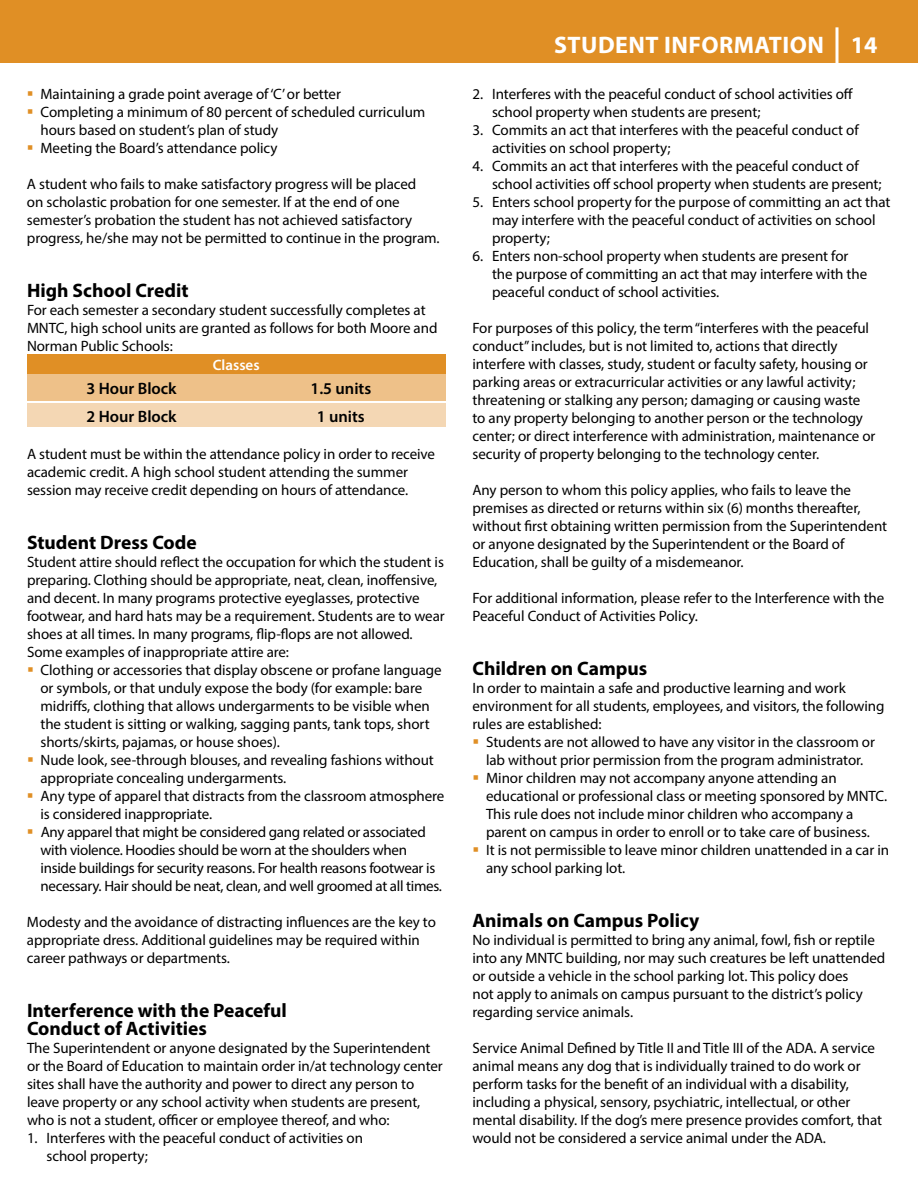
<style>
.page{position:relative;width:918px;height:1188px;background:#fff}
.page>*{position:absolute;margin:0;border:0;box-sizing:border-box;transform-origin:0 0}
.t1{font:700 24px "Myriad Pro";letter-spacing:.02em;color:#fff}
.t2{font:700 19.5px/18px "Myriad Pro";color:#000}
.t3{font:600 16.5px "Myriad Pro";color:#000}
.t4{font:15px/18px "Myriad Pro";letter-spacing:-.005em;color:#000}
.t5{font:600 15px "Myriad Pro";color:#fff}
.s1{color:#e08f25}
</style>
<div class="page">
<div style="left:0;top:0;width:918px;height:63px;background:#e08f25"></div>
<hr style="left:836px;top:27px;width:2px;height:40px;background:#fff">
<div style="left:27px;top:354px;width:419px;height:21px;background:#e08f25"></div>
<div style="left:27px;top:374px;width:209px;height:27px;background:#eec189"></div>
<div style="left:236px;top:374px;width:210px;height:27px;background:#eec189"></div>
<div style="left:27px;top:403px;width:209px;height:24px;background:#f4d7b4"></div>
<div style="left:236px;top:403px;width:210px;height:24px;background:#f4d7b4"></div>
<p class="t4" style="left:27px;top:85px;width:315px"><span class="s1">▪</span> Maintaining a grade point average of ‘C’ or better</p>
<p class="t4" style="left:40px;top:103px;width:386px;text-indent:-14px"><span class="s1">▪</span> Completing a minimum of 80 percent of scheduled curriculum hours based on student’s plan of study</p>
<p class="t4" style="left:27px;top:139px;width:252px"><span class="s1">▪</span> Meeting the Board’s attendance policy</p>
<p class="t4" style="left:27px;top:175px;width:413px">A student who fails to make satisfactory progress will be placed<br>on scholastic probation for one semester. If at the end of one semester’s probation the student has not achieved satisfactory progress, he/she may not be permitted to continue in the program.</p>
<h2 class="t2" style="left:27px;top:281px;width:163px">High School Credit</h2>
<p class="t4" style="left:27px;top:301px;width:412px">For each semester a secondary student successfully completes at<br>MNTC, high school units are granted as follows for both Moore and<br>Norman Public Schools:</p>
<p class="t5" style="left:213px;top:355px;width:48px">Classes</p>
<p class="t3" style="left:87px;top:378px;width:92px">3 Hour Block</p>
<p class="t3" style="left:311px;top:378px;width:62px">1.5 units</p>
<p class="t3" style="left:87px;top:405px;width:92px">2 Hour Block</p>
<p class="t3" style="left:317px;top:405px;width:49px">1 units</p>
<p class="t4" style="left:27px;top:445px;width:410px">A student must be within the attendance policy in order to receive academic credit. A high school student attending the summer session may receive credit depending on hours of attendance.</p>
<h2 class="t2" style="left:27px;top:533px;width:171px">Student Dress Code</h2>
<p class="t4" style="left:27px;top:553px;width:419px">Student attire should reflect the occupation for which the student is preparing. Clothing should be appropriate, neat, clean, inoffensive, and decent. In many programs protective eyeglasses, protective footwear, and hard hats may be a requirement. Students are to wear shoes at all times. In many programs, flip-flops are not allowed.<br>Some examples of inappropriate attire are:</p>
<p class="t4" style="left:40px;top:661px;width:403px;text-indent:-14px"><span class="s1">▪</span> Clothing or accessories that display obscene or profane language or symbols, or that unduly expose the body (for example: bare midriffs, clothing that allows undergarments to be visible when the student is sitting or walking, sagging pants, tank tops, short shorts/skirts, pajamas, or house shoes).</p>
<p class="t4" style="left:40px;top:751px;width:395px;text-indent:-14px"><span class="s1">▪</span> Nude look, see-through blouses, and revealing fashions without appropriate concealing undergarments.</p>
<p class="t4" style="left:40px;top:787px;width:405px;text-indent:-14px"><span class="s1">▪</span> Any type of apparel that distracts from the classroom atmosphere is considered inappropriate.</p>
<p class="t4" style="left:40px;top:823px;width:402px;text-indent:-13px"><span class="s1">▪</span> Any apparel that might be considered gang related or associated with violence. Hoodies should be worn at the shoulders when inside buildings for security reasons. For health reasons footwear is necessary. Hair should be neat, clean, and well groomed at all times.</p>
<p class="t4" style="left:27px;top:913px;width:410px">Modesty and the avoidance of distracting influences are the key to appropriate dress. Additional guidelines may be required within career pathways or departments.</p>
<h2 class="t2" style="left:27px;top:1001px;width:261px">Interference with the Peaceful<br>Conduct of Activities</h2>
<p class="t4" style="left:27px;top:1039px;width:417px">The Superintendent or anyone designated by the Superintendent or the Board of Education to maintain order in/at technology center sites shall have the authority and power to direct any person to leave property or any school activity when students are present, who is not a student, officer or employee thereof, and who:</p>
<p class="t4" style="left:46px;top:1129px;width:318px;text-indent:-20px">1. Interferes with the peaceful conduct of activities on school property;</p>
<h1 class="t1" style="left:554px;top:29px;width:325px">STUDENT INFORMATION 14</h1>
<p class="t4" style="left:492px;top:85px;width:363px;text-indent:-20px">2. Interferes with the peaceful conduct of school activities off school property when students are present;</p>
<p class="t4" style="left:492px;top:121px;width:368px;text-indent:-20px">3. Commits an act that interferes with the peaceful conduct of activities on school property;</p>
<p class="t4" style="left:492px;top:157px;width:391px;text-indent:-20px">4. Commits an act that interferes with the peaceful conduct of school activities off school property when students are present;</p>
<p class="t4" style="left:492px;top:193px;width:400px;text-indent:-20px">5. Enters school property for the purpose of committing an act that may interfere with the peaceful conduct of activities on school property;</p>
<p class="t4" style="left:492px;top:247px;width:377px;text-indent:-20px">6. Enters non-school property when students are present for the purpose of committing an act that may interfere with the peaceful conduct of school activities.</p>
<p class="t4" style="left:473px;top:319px;width:405px">For purposes of this policy, the term “interferes with the peaceful conduct” includes, but is not limited to, actions that directly interfere with classes, study, student or faculty safety, housing or parking areas or extracurricular activities or any lawful activity; threatening or stalking any person; damaging or causing waste to any property belonging to another person or the technology center; or direct interference with administration, maintenance or security of property belonging to the technology center.</p>
<p class="t4" style="left:473px;top:481px;width:416px">Any person to whom this policy applies, who fails to leave the premises as directed or returns within six (6) months thereafter, without first obtaining written permission from the Superintendent or anyone designated by the Superintendent or the Board of Education, shall be guilty of a misdemeanor.</p>
<p class="t4" style="left:473px;top:589px;width:413px">For additional information, please refer to the Interference with the<br>Peaceful Conduct of Activities Policy.</p>
<h2 class="t2" style="left:472px;top:659px;width:176px">Children on Campus</h2>
<p class="t4" style="left:472px;top:679px;width:414px">In order to maintain a safe and productive learning and work environment for all students, employees, and visitors, the following rules are established:</p>
<p class="t4" style="left:472px;top:733px;width:404px;text-align:center"><span class="s1">▪</span> Students are not allowed to have any visitor in the classroom or lab without prior permission from the program administrator.</p>
<p class="t4" style="left:486px;top:769px;width:401px;text-indent:-14px"><span class="s1">▪</span> Minor children may not accompany anyone attending an educational or professional class or meeting sponsored by MNTC.<br>This rule does not include minor children who accompany a parent on campus in order to enroll or to take care of business.</p>
<p class="t4" style="left:486px;top:841px;width:405px;text-indent:-14px"><span class="s1">▪</span> It is not permissible to leave minor children unattended in a car in any school parking lot.</p>
<h2 class="t2" style="left:472px;top:911px;width:228px">Animals on Campus Policy</h2>
<p class="t4" style="left:472px;top:931px;width:414px">No individual is permitted to bring any animal, fowl, fish or reptile into any MNTC building, nor may such creatures be left unattended or outside a vehicle in the school parking lot. This policy does<br>not apply to animals on campus pursuant to the district’s policy regarding service animals.</p>
<p class="t4" style="left:472px;top:1039px;width:411px">Service Animal Defined by Title II and Title III of the ADA. A service animal means any dog that is individually trained to do work or perform tasks for the benefit of an individual with a disability, including a physical, sensory, psychiatric, intellectual, or other mental disability. If the dog’s mere presence provides comfort, that would not be considered a service animal under the ADA.</p>
</div>
